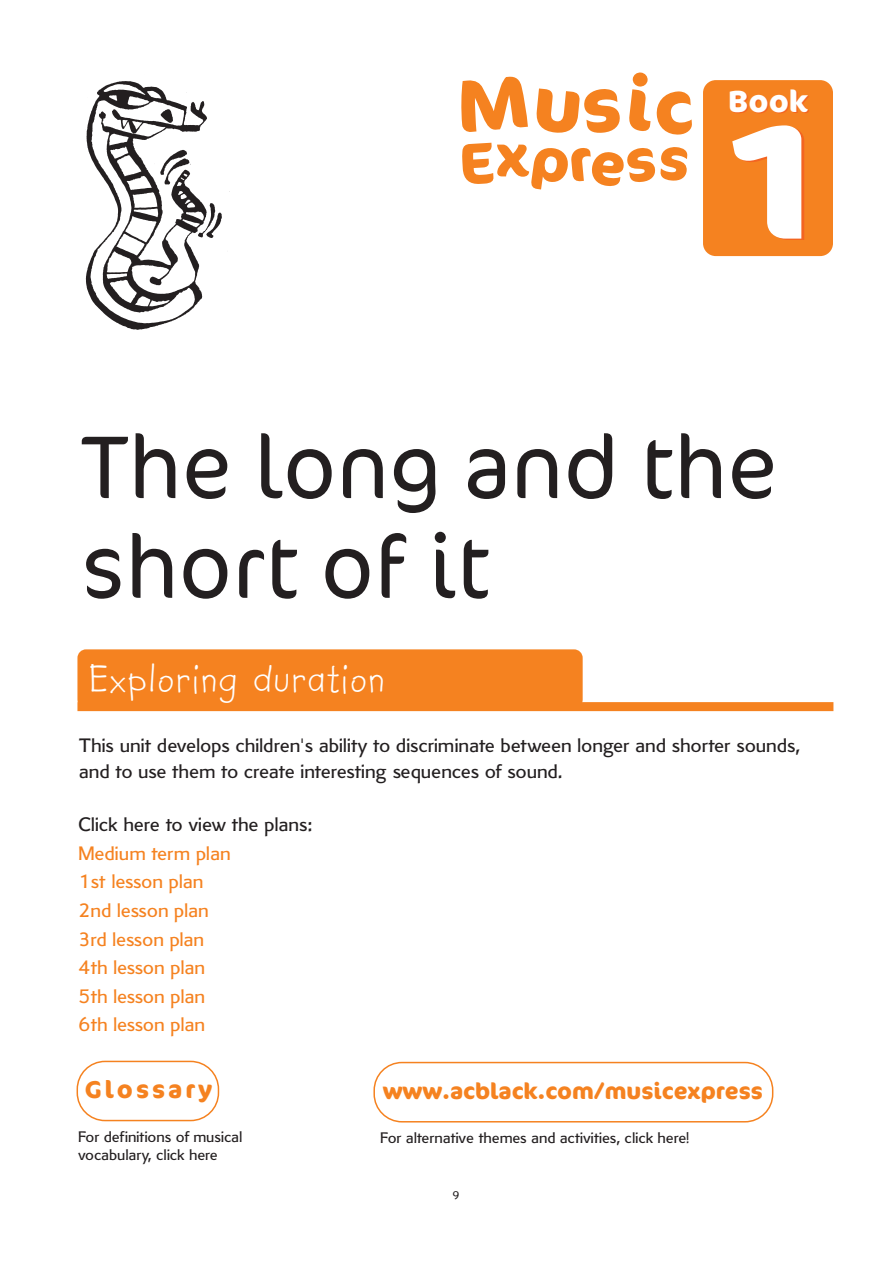
<style>
.page{position:relative;width:893px;height:1263px;background:#fff}
.page>*{position:absolute;margin:0;border:0;box-sizing:border-box;transform-origin:0 0}
.t1{font:700 163.95px "Cocon";color:#fff;scale:1.1 1}
.t2{font:300 90px/99.8px "Cocon";color:#231f20}
.t3{font:700 57.9px "Cocon";color:#f58220}
.t4{font:43.5px "Kidprint";letter-spacing:.04em;color:#fff}
.t5{font:700 30.45px "Cocon";color:#fff}
.t6{font:700 24.3px "Cocon";letter-spacing:.125em;color:#f58220}
.t7{font:700 22.5px "Cocon";color:#f58220}
.t8{font:21px/25.2px "Senza TDI";letter-spacing:-.015em;color:#231f20}
.t9{font:21px/28.7px "Senza TDI";letter-spacing:-.01em;color:#f58220}
.t10{font:16.5px/18px "Senza TDI";letter-spacing:-.01em;color:#231f20}
.t11{font:12px "Senza TDI";color:#231f20}
</style>
<div class="page">
<div style="left:77px;top:702px;width:756px;height:9px;background:#f58220"></div>
<div style="left:77px;top:649px;width:506px;height:59px;background:#f58220;border-radius:9px"></div>
<div style="left:703px;top:80px;width:130px;height:176px;background:#f58220;border-radius:13px"></div>
<svg style="left:77px;top:1061px;width:142px;height:60px"></svg>
<svg style="left:373px;top:1062px;width:400px;height:60px"></svg>
<img style="left:85px;top:81px;width:145px;height:248px">
<h3 class="t3" style="left:496px;top:123px;width:35px">x</h3>
<h3 class="t5" style="left:728px;top:84px;width:81px">Book</h3>
<h1 class="t1" style="left:733px;top:86px;width:78px">1</h1>
<h2 class="t2" style="left:81px;top:417px;width:698px">The long and the short of it</h2>
<h3 class="t4" style="left:88px;top:652px;width:298px">Exploring duration</h3>
<p class="t8" style="left:79px;top:733px;width:723px">This unit develops children's ability to discriminate between longer and shorter sounds, and to use them to create interesting sequences of sound.</p>
<p class="t8" style="left:78px;top:811px;width:236px">Click here to view the plans:</p>
<p class="t9" style="left:78px;top:838px;width:154px">Medium term plan<br>1st lesson plan<br>2nd lesson plan<br>3rd lesson plan<br>4th lesson plan<br>5th lesson plan<br>6th lesson plan</p>
<p class="t6" style="left:85px;top:1075px;width:129px">Glossary</p>
<p class="t7" style="left:383px;top:1078px;width:382px">www.acblack.com/musicexpress</p>
<p class="t10" style="left:380px;top:1128px;width:310px">For alternative themes and activities, click here!</p>
<p class="t10" style="left:78px;top:1127px;width:166px">For definitions of musical vocabulary, click here</p>
<p class="t11" style="left:452px;top:1188px;width:9px">9</p>
</div>
